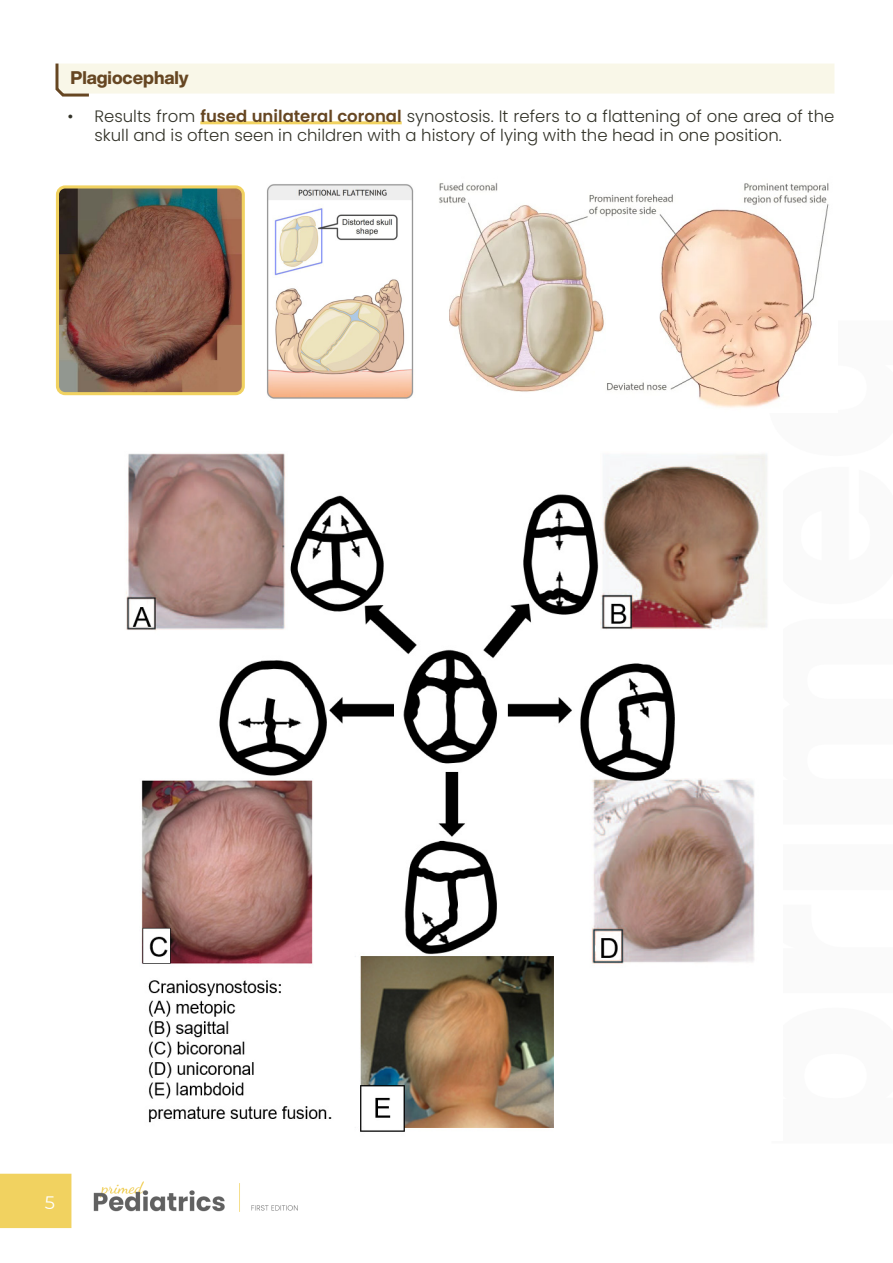
<style>
.page{position:relative;width:893px;height:1263px;background:#fff}
.page>*{position:absolute;margin:0;border:0;box-sizing:border-box;transform-origin:0 0}
.Small{font:800 18px "Helvetica Now Display";color:#664622}
.t1{font:18px "Montserrat";color:#fff}
.t2{font:300 16.5px/19.8px "Poppins";color:#323228}
.s1{font-weight:600;color:#664622}
</style>
<div class="page">
<img style="left:0;top:64px;width:835px;height:1165px">
<svg style="left:54px;top:63px;width:780px;height:35px"></svg>
<hr style="left:200px;top:121px;width:202px;height:3px;background:#f1d260">
<img style="left:261px;top:182px;width:155px;height:218px">
<img style="left:433px;top:168px;width:402px;height:244px">
<img style="left:57px;top:187px;width:186px;height:207px">
<div style="left:56px;top:185px;width:189px;height:210px;border:3px solid #f1d260;border-radius:8px"></div>
<img style="left:125px;top:447px;width:657px;height:693px">
<p class="Small" style="left:70px;top:65px;width:120px">Plagiocephaly</p>
<p class="t2" style="left:94px;top:106px;width:741px;text-indent:-27px">• Results from <span class="s1">fused unilateral coronal</span> synostosis. It refers to a flattening of one area of the skull and is often seen in children with a history of lying with the head in one position.</p>
<p class="t1" style="left:45px;top:1190px;width:12px">5</p>
</div>
